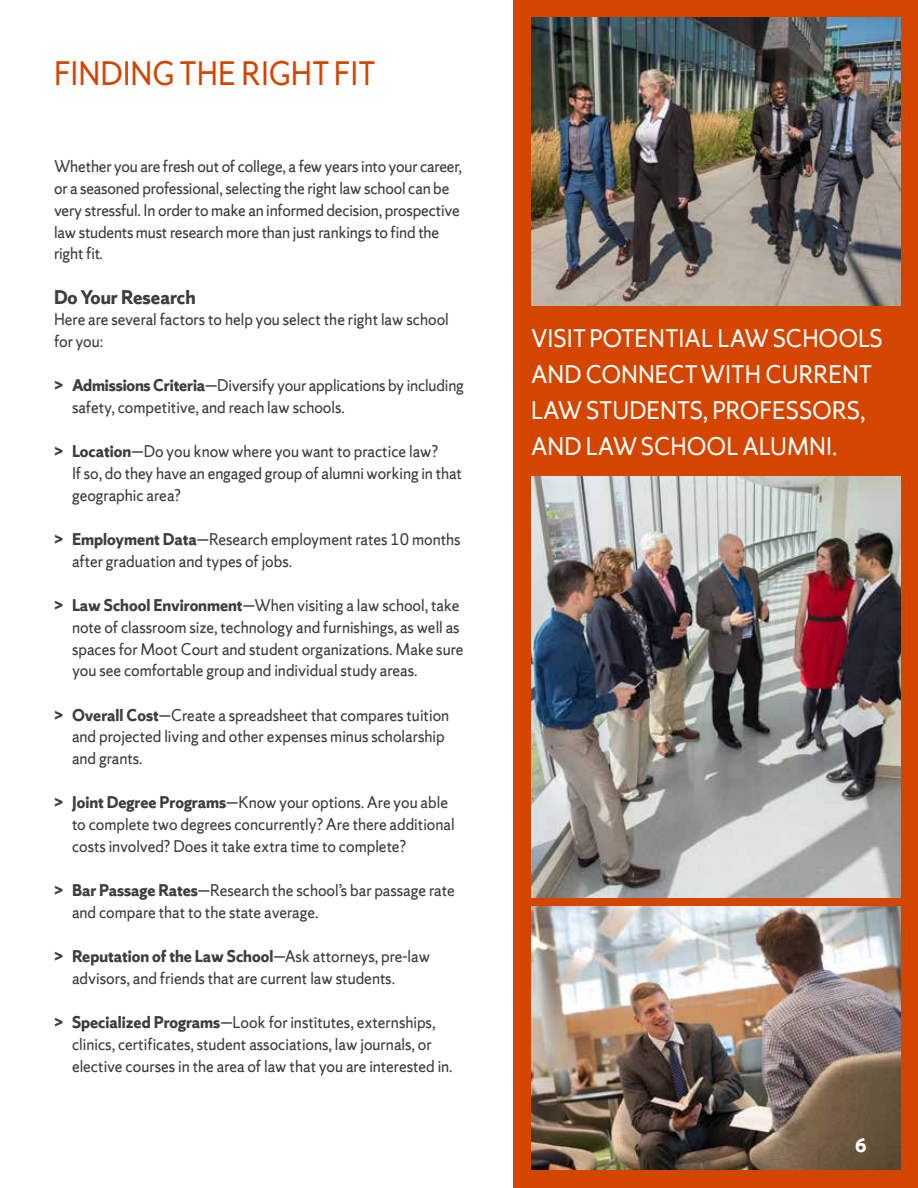
<style>
.page{position:relative;width:918px;height:1188px;background:#fff}
.page>*{position:absolute;margin:0;border:0;box-sizing:border-box;transform-origin:0 0}
.t1{font:36px "Sherman Sans";color:#d44500;scale:.93 1}
.t2{font:27px/36px "Sherman Sans";color:#fff;scale:.95 1}
.t3{font:700 21px "Sherman Sans";color:#3e3d3c;scale:.95 1}
.t4{font:700 21px "Sherman Sans";color:#fff}
.t5{font:18px/21.8px "Sherman Sans";color:#3e3d3c;scale:.95 1}
.s1{font-weight:700}
</style>
<div class="page">
<div style="left:513px;top:0;width:405px;height:1188px;background:#d44500"></div>
<img style="left:531px;top:477px;width:369px;height:420px">
<img style="left:531px;top:18px;width:369px;height:288px">
<img style="left:531px;top:906px;width:369px;height:264px">
<h1 class="t1" style="left:54px;top:52px;width:348px">FINDING THE RIGHT FIT</h1>
<p class="t5" style="left:54px;top:156px;width:431px">Whether you are fresh out of college, a few years into your career, or a seasoned professional, selecting the right law school can be very stressful. In order to make an informed decision, prospective law students must research more than just rankings to find the right fit.</p>
<p class="t3" style="left:54px;top:284px;width:151px">Do Your Research</p>
<p class="t5" style="left:54px;top:309px;width:417px">Here are several factors to help you select the right law school for you:</p>
<p class="t5" style="left:72px;top:375px;width:414px;text-indent:-18px"><span class="s1">&gt; Admissions Criteria</span>—Diversify your applications by including safety, competitive, and reach law schools.</p>
<p class="t5" style="left:72px;top:441px;width:412px;text-indent:-18px"><span class="s1">&gt; Location</span>—Do you know where you want to practice law?<br>If so, do they have an engaged group of alumni working in that geographic area?</p>
<p class="t5" style="left:72px;top:528px;width:411px;text-indent:-18px"><span class="s1">&gt; Employment Data</span>—Research employment rates 10 months after graduation and types of jobs.</p>
<p class="t5" style="left:72px;top:594px;width:414px;text-indent:-18px"><span class="s1">&gt; Law School Environment</span>—When visiting a law school, take note of classroom size, technology and furnishings, as well as spaces for Moot Court and student organizations. Make sure you see comfortable group and individual study areas.</p>
<p class="t5" style="left:72px;top:704px;width:399px;text-indent:-18px"><span class="s1">&gt; Overall Cost</span>—Create a spreadsheet that compares tuition and projected living and other expenses minus scholarship and grants.</p>
<p class="t5" style="left:72px;top:792px;width:404px;text-indent:-18px"><span class="s1">&gt; Joint Degree Programs</span>—Know your options. Are you able to complete two degrees concurrently? Are there additional costs involved? Does it take extra time to complete?</p>
<p class="t5" style="left:72px;top:879px;width:404px;text-indent:-18px"><span class="s1">&gt; Bar Passage Rates</span>—Research the school’s bar passage rate and compare that to the state average.</p>
<p class="t5" style="left:72px;top:945px;width:379px;text-indent:-18px"><span class="s1">&gt; Reputation of the Law School</span>—Ask attorneys, pre-law advisors, and friends that are current law students.</p>
<p class="t5" style="left:72px;top:1011px;width:402px;text-indent:-18px"><span class="s1">&gt; Specialized Programs</span>—Look for institutes, externships, clinics, certificates, student associations, law journals, or elective courses in the area of law that you are interested in.</p>
<h2 class="t2" style="left:531px;top:320px;width:372px">VISIT POTENTIAL LAW SCHOOLS<br>AND CONNECT WITH CURRENT<br>LAW STUDENTS, PROFESSORS,<br>AND LAW SCHOOL ALUMNI.</h2>
<p class="t4" style="left:855px;top:1132px;width:13px">6</p>
</div>
